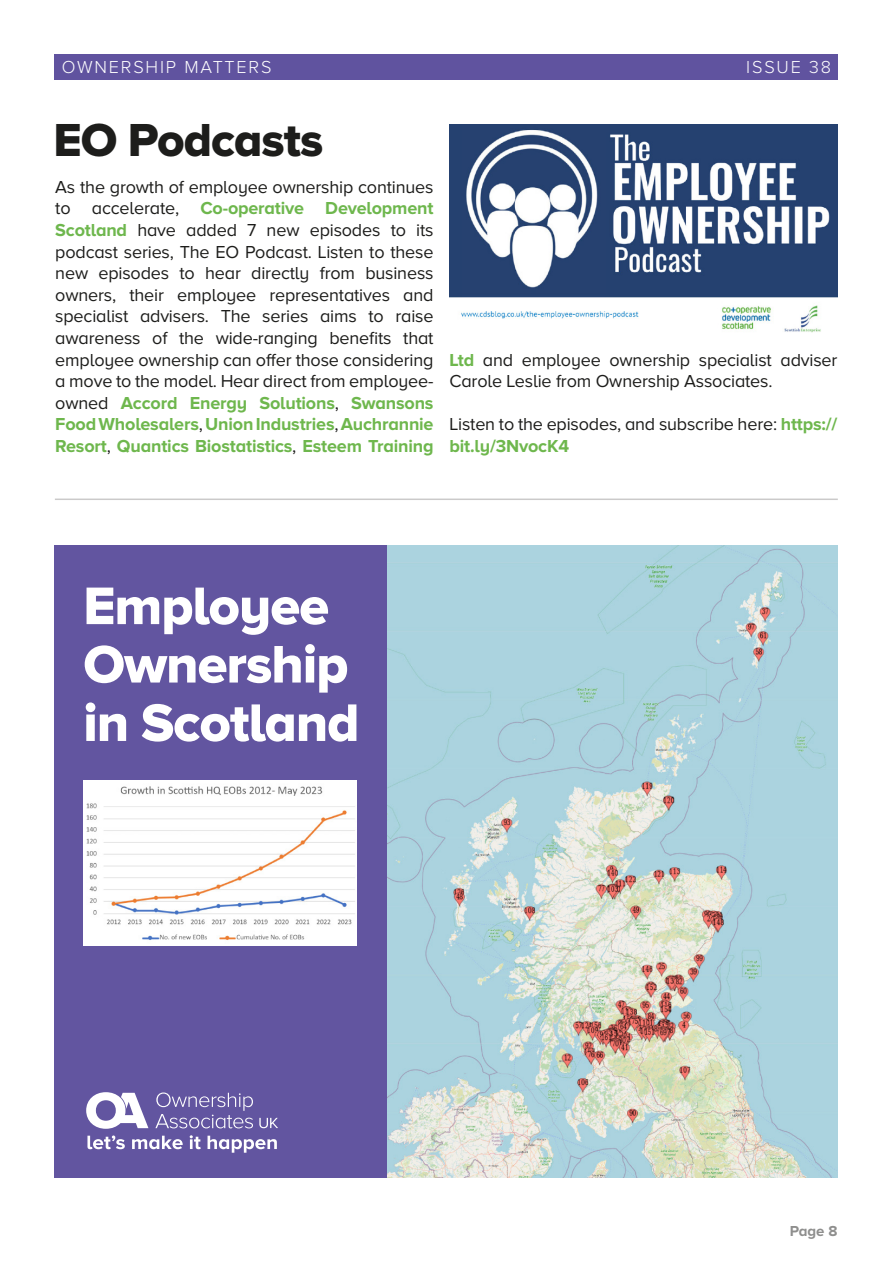
<style>
.page{position:relative;width:893px;height:1263px;background:#fff}
.page>*{position:absolute;margin:0;border:0;box-sizing:border-box;transform-origin:0 0}
.t1{font:54.75px/58.3px "Proxima Nova A Extrabld";letter-spacing:-.02em;color:#fff}
.t2{font:48px "Proxima Nova A Extrabld";letter-spacing:-.02em;color:#1d1d1b}
.t3{font:18px/21.6px "Proxima Nova A";letter-spacing:-.01em;color:#1d1d1b}
.t4{font:300 18px "Proxima Nova A";letter-spacing:.1em;color:#fff}
.t5{font:700 15px "Proxima Nova A";color:#1d1d1b}
.s1{font-weight:700;color:#6eb74d}
</style>
<div class="page">
<div style="left:54px;top:54px;width:783px;height:26px;background:#60539f"></div>
<img style="left:387px;top:545px;width:450px;height:632px">
<hr style="left:55px;top:498px;width:783px;height:2px;background:#cbcaca">
<div style="left:54px;top:545px;width:333px;height:632px;background:#6255a0"></div>
<svg style="left:86px;top:1092px;width:62px;height:37px"></svg>
<svg style="left:155px;top:1092px;width:98px;height:36px"></svg>
<svg style="left:259px;top:1118px;width:19px;height:10px"></svg>
<svg style="left:87px;top:1135px;width:38px;height:14px"></svg>
<svg style="left:132px;top:1136px;width:51px;height:13px"></svg>
<svg style="left:190px;top:1135px;width:11px;height:14px"></svg>
<svg style="left:208px;top:1136px;width:69px;height:17px"></svg>
<img style="left:83px;top:781px;width:274px;height:165px">
<img style="left:449px;top:124px;width:388px;height:209px">
<p class="t4" style="left:62px;top:57px;width:211px">OWNERSHIP MATTERS</p>
<p class="t4" style="left:746px;top:57px;width:86px">ISSUE 38</p>
<p class="t2" style="left:54px;top:112px;width:271px">EO Podcasts</p>
<p class="t3" style="left:55px;top:176px;width:380px;text-align:justify">As the growth of employee ownership continues to accelerate, <span class="s1">Co-operative Development Scotland</span> have added 7 new episodes to its podcast series, The EO Podcast. Listen to these new episodes to hear directly from business owners, their employee representatives and specialist advisers. The series aims to raise awareness of the wide-ranging benefits that employee ownership can offer those considering a move to the model. Hear direct from employee&shy;owned <span class="s1">Accord Energy Solutions</span>, <span class="s1">Swansons Food Wholesalers</span>, <span class="s1">Union Industries</span>, <span class="s1">Auchrannie Resort</span>, <span class="s1">Quantics Biostatistics</span>, <span class="s1">Esteem Training</span></p>
<p class="t3" style="left:449px;top:349px;width:389px"><span class="s1">Ltd</span> and employee ownership specialist adviser<br>Carole Leslie from Ownership Associates.</p>
<p class="t3" style="left:449px;top:413px;width:389px">Listen to the episodes, and subscribe here: <span class="s1">https:// bit.ly/3NvocK4</span></p>
<p class="t1" style="left:83px;top:575px;width:267px">Employee<br>Ownership</p>
<p class="t1" style="left:83px;top:692px;width:278px">in Scotland</p>
<p class="t5" style="left:789px;top:1222px;width:49px">Page 8</p>
</div>
